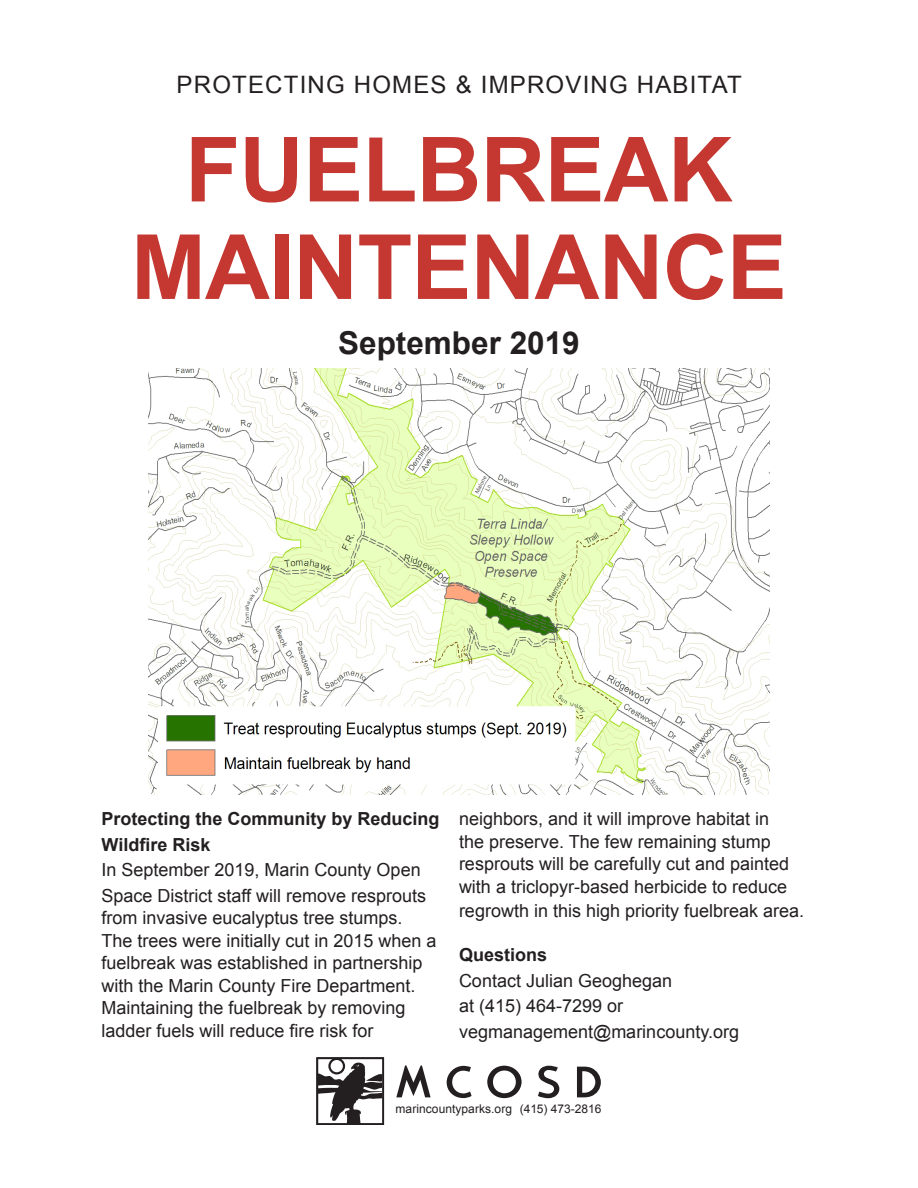
<style>
.page{position:relative;width:918px;height:1188px;background:#fff}
.page>*{position:absolute;margin:0;border:0;box-sizing:border-box;transform-origin:0 0}
.t1{font:700 90px/97.5px "Arial";letter-spacing:-.01em;color:#c53832;text-align:center}
.t2{font:700 31.5px "Arial";color:#231f20}
.t3{font:24px "Arial";letter-spacing:.05em;color:#231f20}
.Body{font:18px/25.5px "Arial";color:#231f20}
.t4{font:12px "Arial";letter-spacing:.005em;color:#231f20}
.s1{font-weight:700}
</style>
<div class="page">
<svg style="left:396px;top:1065px;width:35px;height:32px"></svg>
<svg style="left:447px;top:1066px;width:25px;height:32px"></svg>
<svg style="left:487px;top:1066px;width:35px;height:32px"></svg>
<svg style="left:538px;top:1066px;width:21px;height:32px"></svg>
<svg style="left:577px;top:1067px;width:24px;height:30px"></svg>
<svg style="left:316px;top:1057px;width:68px;height:68px"></svg>
<img style="left:149px;top:369px;width:621px;height:425px">
<p class="t3" style="left:177px;top:69px;width:567px">PROTECTING HOMES &amp; IMPROVING HABITAT</p>
<p class="t1" style="left:131px;top:124px;width:657px">FUELBREAK<br>MAINTENANCE</p>
<p class="t2" style="left:338px;top:322px;width:243px">September 2019</p>
<p class="Body" style="left:102px;top:806px;width:340px"><span class="s1">Protecting the Community by Reducing Wildfire Risk<br></span>In September 2019, Marin County Open Space District staff will remove resprouts</p>
<p class="Body" style="left:102px;top:907px;width:337px;line-height:22.5px">from invasive eucalyptus tree stumps.<br>The trees were initially cut in 2015 when a fuelbreak was established in partnership with the Marin County Fire Department.<br>Maintaining the fuelbreak by removing ladder fuels will reduce fire risk for</p>
<p class="Body" style="left:459px;top:808px;width:347px;line-height:22.8px">neighbors, and it will improve habitat in<br>the preserve. The few remaining stump resprouts will be carefully cut and painted with a triclopyr-based herbicide to reduce regrowth in this high priority fuelbreak area.</p>
<p class="Body" style="left:459px;top:942px;width:282px"><span class="s1">Questions<br></span>Contact Julian Geoghegan<br>at (415) 464-7299 or vegmanagement@marincounty.org</p>
<p class="t4" style="left:396px;top:1100px;width:208px">marincountyparks.org (415) 473-2816</p>
</div>
